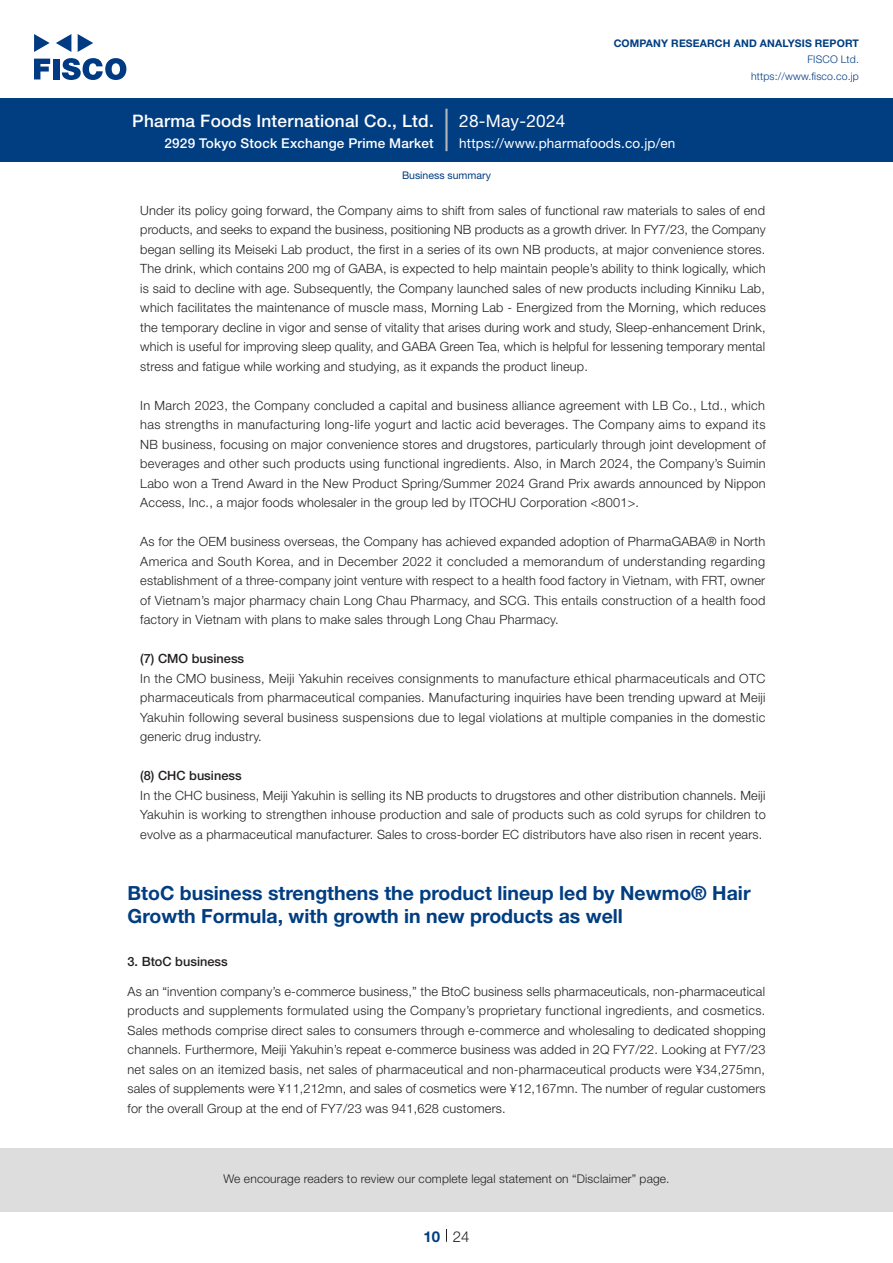
<style>
.page{position:relative;width:893px;height:1263px;background:#fff}
.page>*{position:absolute;margin:0;border:0;box-sizing:border-box;transform-origin:0 0}
.中タイトル_e{font:700 19.5px/22.5px "Helvetica Neue LT Std";color:#003d81}
.t1{font:500 17.25px "Helvetica Neue LT Std";letter-spacing:.015em;color:#fff}
.t2{font:17.25px "Helvetica Neue LT Std";letter-spacing:.015em;color:#fff}
.t3{font:300 15px "Helvetica Neue LT Std";color:#231f20}
.t4{font:700 15px "Helvetica Neue LT Std";color:#003d81}
.t5{font:500 13.5px "Helvetica Neue LT Std";letter-spacing:.015em;color:#fff}
.t6{font:13.5px "Helvetica Neue LT Std";letter-spacing:.015em;color:#fff}
.本文3mm_e{font:300 12.75px/19.5px "Helvetica Neue LT Std";letter-spacing:.015em;color:#231f20;text-align:justify}
.本文_e{font:300 12.75px/19.5px "Helvetica Neue LT Std";letter-spacing:.015em;color:#231f20;text-align:justify}
.小タイトル3mm_e{font:500 12.75px "Helvetica Neue LT Std";color:#231f20}
.小タイトル_e{font:500 12.75px "Helvetica Neue LT Std";color:#231f20}
.t7{font:300 12px "Helvetica Neue LT Std";letter-spacing:.015em;color:#231f20}
.t8{font:700 10.5px "Helvetica Neue LT Std";letter-spacing:.015em;color:#003d81}
.t9{font:300 10.5px/16.5px "Helvetica Neue LT Std";letter-spacing:.015em;color:#003d81;text-align:right}
.ヘッダー_e{font:10.5px "Helvetica Neue LT Std";color:#003d81}
</style>
<div class="page">
<div style="left:0;top:1148px;width:893px;height:64px;background:#ddd"></div>
<svg style="left:34px;top:59px;width:16px;height:20px"></svg>
<div style="left:53px;top:59px;width:6px;height:20px;background:#003a83"></div>
<svg style="left:62px;top:58px;width:64px;height:22px"></svg>
<svg style="left:34px;top:34px;width:16px;height:18px"></svg>
<svg style="left:78px;top:34px;width:15px;height:18px"></svg>
<svg style="left:56px;top:34px;width:15px;height:18px"></svg>
<div style="left:0;top:98px;width:893px;height:64px;background:#003d81"></div>
<hr style="left:445px;top:109px;width:3px;height:42px;background:#b5b5b6">
<svg style="left:446px;top:1229px;width:1px;height:13px"></svg>
<h2 class="t1" style="left:132px;top:110px;width:303px">Pharma Foods International Co., Ltd.</h2>
<p class="t5" style="left:165px;top:135px;width:271px">2929 Tokyo Stock Exchange Prime Market</p>
<h2 class="t2" style="left:459px;top:110px;width:108px">28-May-2024</h2>
<p class="t8" style="left:614px;top:37px;width:247px">COMPANY RESEARCH AND ANALYSIS REPORT</p>
<p class="t9" style="left:751px;top:51px;width:109px">FISCO Ltd. https://www.fisco.co j p.</p>
<p class="t6" style="left:459px;top:135px;width:218px">https://www.pharmafoods.co j p. /en</p>
<p class="ヘッダー_e" style="left:402px;top:169px;width:90px">Business summary</p>
<p class="本文3mm_e" style="left:140px;top:200px;width:627px">Under its policy going forward, the Company aims to shift from sales of functional raw materials to sales of end products, and seeks to expand the business, positioning NB products as a growth driver In. FY7/23, the Company began selling its Meiseki Lab product, the first in a series of its own NB products, at major convenience stores.<br>The drink, which contains 200 mg of GABA is, expected to help maintain people s’ ability to think logically, which is said to decline with age. Subsequently, the Company launched sales of new products including Kinniku Lab, which facilitates the maintenance of muscle mass, Morning Lab - Energized from the Morning, which reduces the temporary decline in vigor and sense of vitality that arises during work and study, Sleep-enhancement Drink, which is useful for improving sleep quality, and GABA Green Tea, which is helpful for lessening temporary mental stress and fatigue while working and studying, as it expands the product lineup.</p>
<p class="本文3mm_e" style="left:140px;top:395px;width:627px">In March 2023, the Company concluded a capital and business alliance agreement with LB Co., Ltd., which has strengths in manufacturing long-life yogurt and lactic acid beverages. The Company aims to expand its NB business, focusing on major convenience stores and drugstores, particularly through joint development of beverages and other such products using functional ingredients. Also in, March 2024, the Company s’ Suimin Labo won a Trend Award in the New Product Spring/Summer 2024 Grand Prix awards announced by Nippon Access, Inc a., major foods wholesaler in the group led by ITOCHU Corporation &gt;8001&lt;.</p>
<p class="本文3mm_e" style="left:140px;top:532px;width:627px">As for the OEM business overseas, the Company has achieved expanded adoption of PharmaGABA® in North America and South Korea, and in December 2022 it concluded a memorandum of understanding regarding establishment of a three-company joint venture with respect to a health food factory in Vietnam, with FRT, owner of Vietnam s’ major pharmacy chain Long Chau Pharmacy, and SCG. This entails construction of a health food factory in Vietnam with plans to make sales through Long Chau Pharmacy.</p>
<p class="小タイトル3mm_e" style="left:140px;top:651px;width:105px">7( ) CMO business</p>
<p class="本文3mm_e" style="left:140px;top:668px;width:627px">In the CMO business, Meiji Yakuhin receives consignments to manufacture ethical pharmaceuticals and OTC pharmaceuticals from pharmaceutical companies. Manufacturing inquiries have been trending upward at Meiji Yakuhin following several business suspensions due to legal violations at multiple companies in the domestic generic drug industry.</p>
<p class="小タイトル3mm_e" style="left:140px;top:768px;width:103px">8( ) CHC business</p>
<p class="本文3mm_e" style="left:140px;top:785px;width:627px">In the CHC business, Meiji Yakuhin is selling its NB products to drugstores and other distribution channels. Meiji Yakuhin is working to strengthen inhouse production and sale of products such as cold syrups for children to evolve as a pharmaceutical manufacturer. Sales to cross-border EC distributors have also risen in recent years.</p>
<p class="中タイトル_e" style="left:128px;top:882px;width:624px">BtoC business strengthens the product lineup led by Newmo® Hair<br>Growth Formula, with growth in new products as well</p>
<p class="小タイトル_e" style="left:128px;top:953px;width:102px">3. BtoC business</p>
<p class="本文_e" style="left:128px;top:981px;width:640px">As an “invention company -es’ commerce business,” the BtoC business sells pharmaceuticals, non-pharmaceutical products and supplements formulated using the Company s’ proprietary functional ingredients, and cosmetics.<br>Sales methods comprise direct sales to consumers through -e commerce and wholesaling to dedicated shopping channels. Furthermore, Meiji Yakuhin s’ repeat -e commerce business was added in Q2 FY7/22. Looking at FY7/23 net sales on an itemized basis, net sales of pharmaceutical and non-pharmaceutical products were ¥34,275mn, sales of supplements were ¥11,212mn, and sales of cosmetics were ¥12,167mn. The number of regular customers for the overall Group at the end of FY7/23 was 941,628 customers.</p>
<p class="t7" style="left:223px;top:1171px;width:448px">We encourage readers to review our complete legal statement on “Disclaimer” page.</p>
<p class="t4" style="left:423px;top:1227px;width:18px">10</p>
<p class="t3" style="left:453px;top:1227px;width:18px">24</p>
</div>
